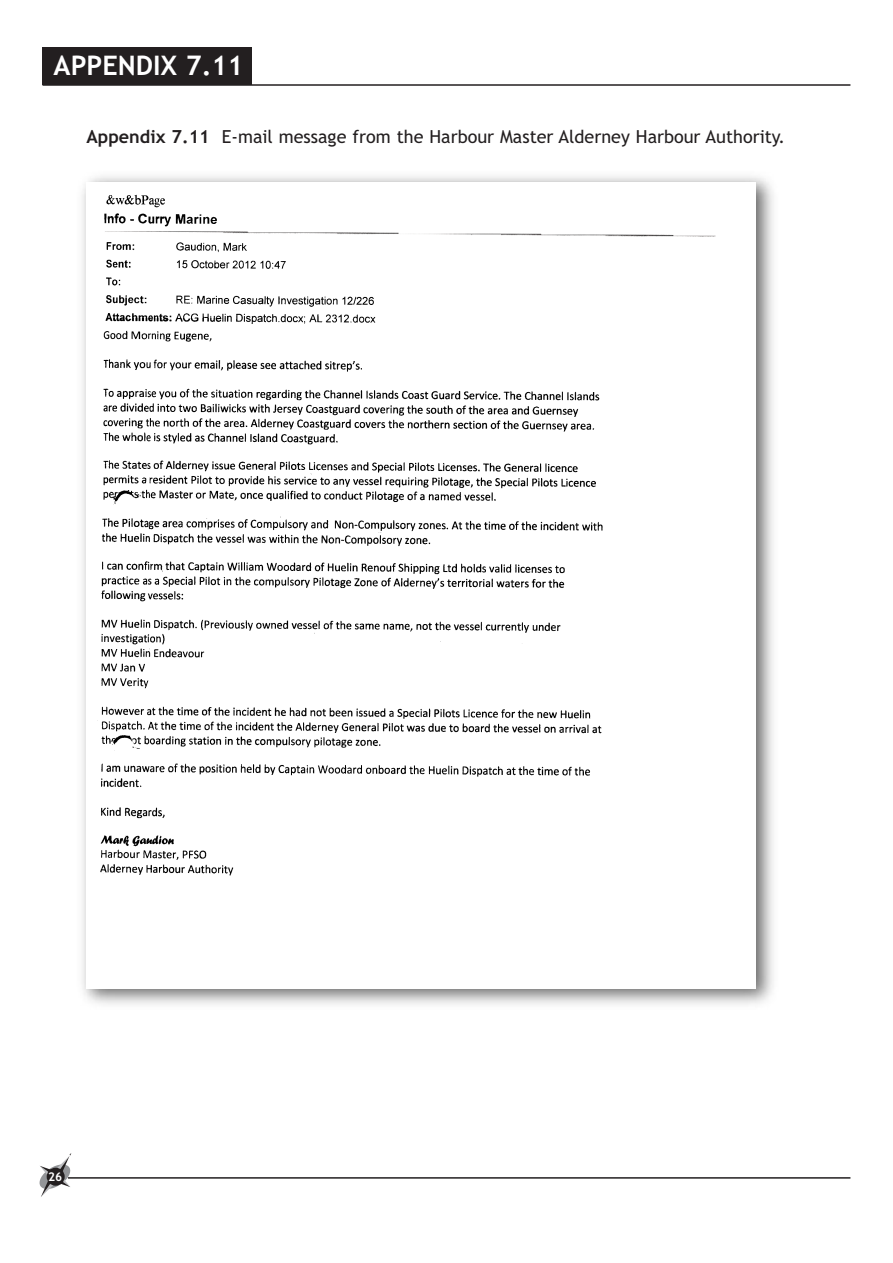
<style>
.page{position:relative;width:893px;height:1263px;background:#fff}
.page>*{position:absolute;margin:0;border:0;box-sizing:border-box;transform-origin:0 0}
.t1{font:700 27px "Trebuchet MS";color:#fff}
.t2{font:18px "Trebuchet MS";color:#231f20}
.t3{font:700 12px "Trebuchet MS";color:#fff}
.s1{font-weight:700}
</style>
<div class="page">
<hr style="left:43px;top:84px;width:807px;height:2px;background:#231f20">
<hr style="left:68px;top:1177px;width:782px;height:2px;background:#231f20">
<div style="left:43px;top:47px;width:209px;height:38px;background:#231f20"></div>
<img style="left:82px;top:176px;width:692px;height:829px">
<div style="left:87px;top:182px;width:669px;height:806px;background:#fff"></div>
<img style="left:104px;top:194px;width:113px;height:33px">
<img style="left:103px;top:242px;width:273px;height:100px">
<img style="left:103px;top:359px;width:259px;height:13px">
<img style="left:103px;top:388px;width:497px;height:57px">
<img style="left:103px;top:460px;width:493px;height:45px">
<img style="left:101px;top:516px;width:502px;height:31px">
<img style="left:101px;top:561px;width:464px;height:41px">
<img style="left:101px;top:619px;width:460px;height:70px">
<img style="left:97px;top:706px;width:505px;height:43px">
<img style="left:101px;top:763px;width:489px;height:25px">
<img style="left:101px;top:807px;width:64px;height:12px">
<img style="left:100px;top:835px;width:134px;height:41px">
<img style="left:105px;top:231px;width:611px;height:6px">
<div style="left:171px;top:274px;width:131px;height:16px;background:#fff"></div>
<div style="left:249px;top:239px;width:130px;height:16px;background:#fff"></div>
<svg style="left:39px;top:1153px;width:33px;height:44px"></svg>
<div style="left:47px;top:1168px;width:18px;height:18px;background:#231f20;border-radius:50%"></div>
<h1 class="t1" style="left:54px;top:50px;width:191px">APPENDIX 7.11</h1>
<p class="t2" style="left:87px;top:126px;width:700px"><span class="s1">Appendix 7.11</span> E-mail message from the Harbour Master Alderney Harbour Authority.</p>
<p class="t3" style="left:48px;top:1170px;width:16px">26</p>
</div>
